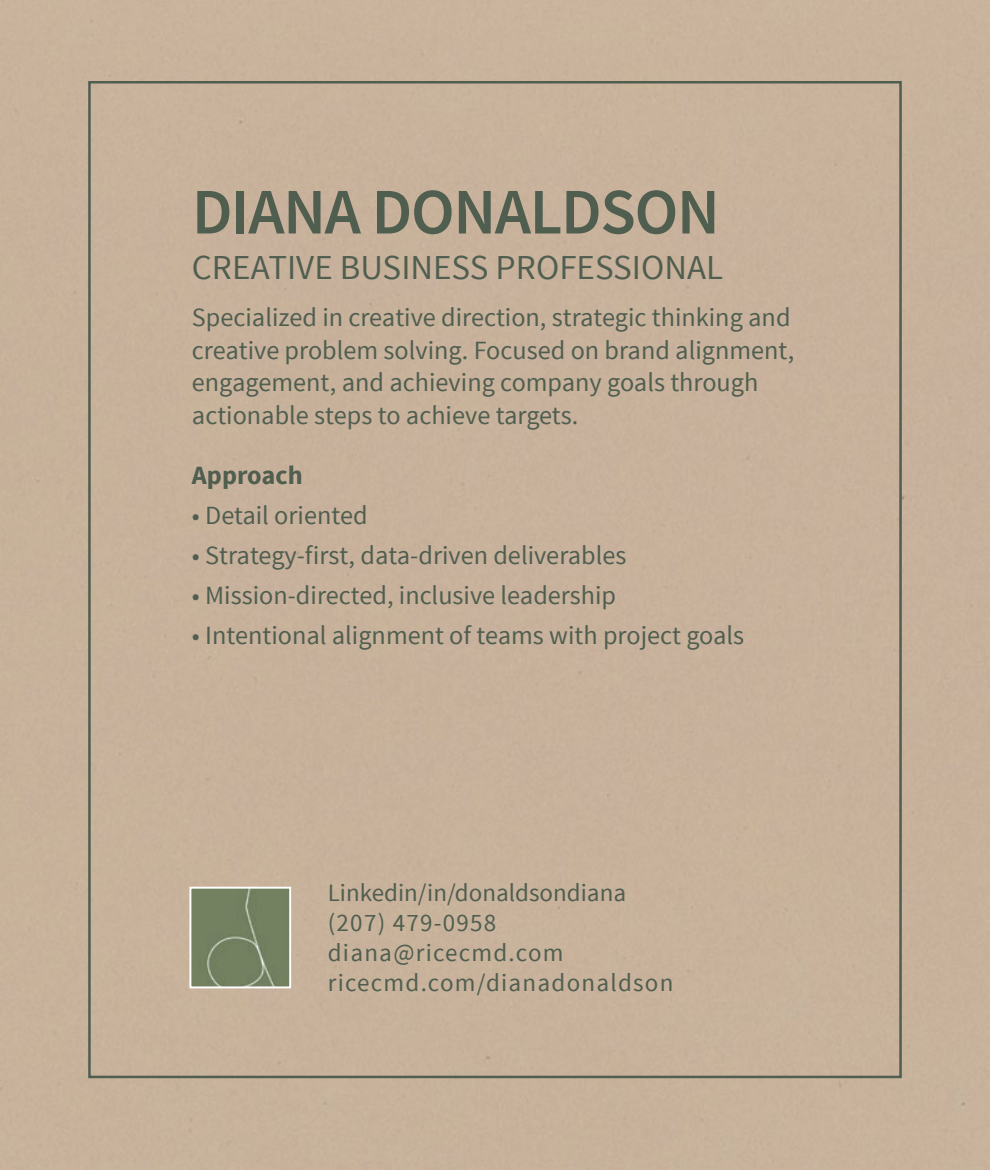
<style>
.page{position:relative;width:990px;height:1170px;background:#fff}
.page>*{position:absolute;margin:0;border:0;box-sizing:border-box;transform-origin:0 0}
.t1{font:600 65px "Source Sans Pro";letter-spacing:-.02em;color:#505e50}
.t2{font:35px "Source Sans Pro";color:#505e50}
.t3{font:26.25px/32.5px "Source Sans Pro";color:#505e50}
.t4{font:700 26.25px "Source Sans Pro";color:#505e50}
.t5{font:25px "Source Sans Pro";letter-spacing:.05em;color:#505e50}
.t6{font:25px/30px "Source Sans Pro";color:#505e50}
</style>
<div class="page">
<img style="left:192px;top:890px;width:96px;height:95px">
<div style="left:189px;top:887px;width:102px;height:101px;border:2px solid #fff"></div>
<p class="t1" style="left:192px;top:171px;width:529px">DIANA DONALDSON</p>
<p class="t2" style="left:192px;top:245px;width:533px">CREATIVE BUSINESS PROFESSIONAL</p>
<p class="t3" style="left:192px;top:301px;width:604px">Specialized in creative direction, strategic thinking and creative problem solving. Focused on brand alignment, engagement, and achieving company goals through actionable steps to achieve targets.</p>
<p class="t4" style="left:192px;top:458px;width:112px">Approach</p>
<p class="t3" style="left:192px;top:499px;width:177px">• Detail oriented</p>
<p class="t3" style="left:192px;top:539px;width:436px">• Strategy-first, data-driven deliverables</p>
<p class="t3" style="left:192px;top:579px;width:426px">• Mission-directed, inclusive leadership</p>
<p class="t3" style="left:192px;top:619px;width:554px">• Intentional alignment of teams with project goals</p>
<p class="t6" style="left:328px;top:878px;width:300px">Linkedin/in/donaldsondiana (207) 479-0958</p>
<p class="t5" style="left:328px;top:937px;width:237px">diana@ricecmd.com</p>
<p class="t5" style="left:328px;top:967px;width:347px">ricecmd.com/dianadonaldson</p>
</div>
